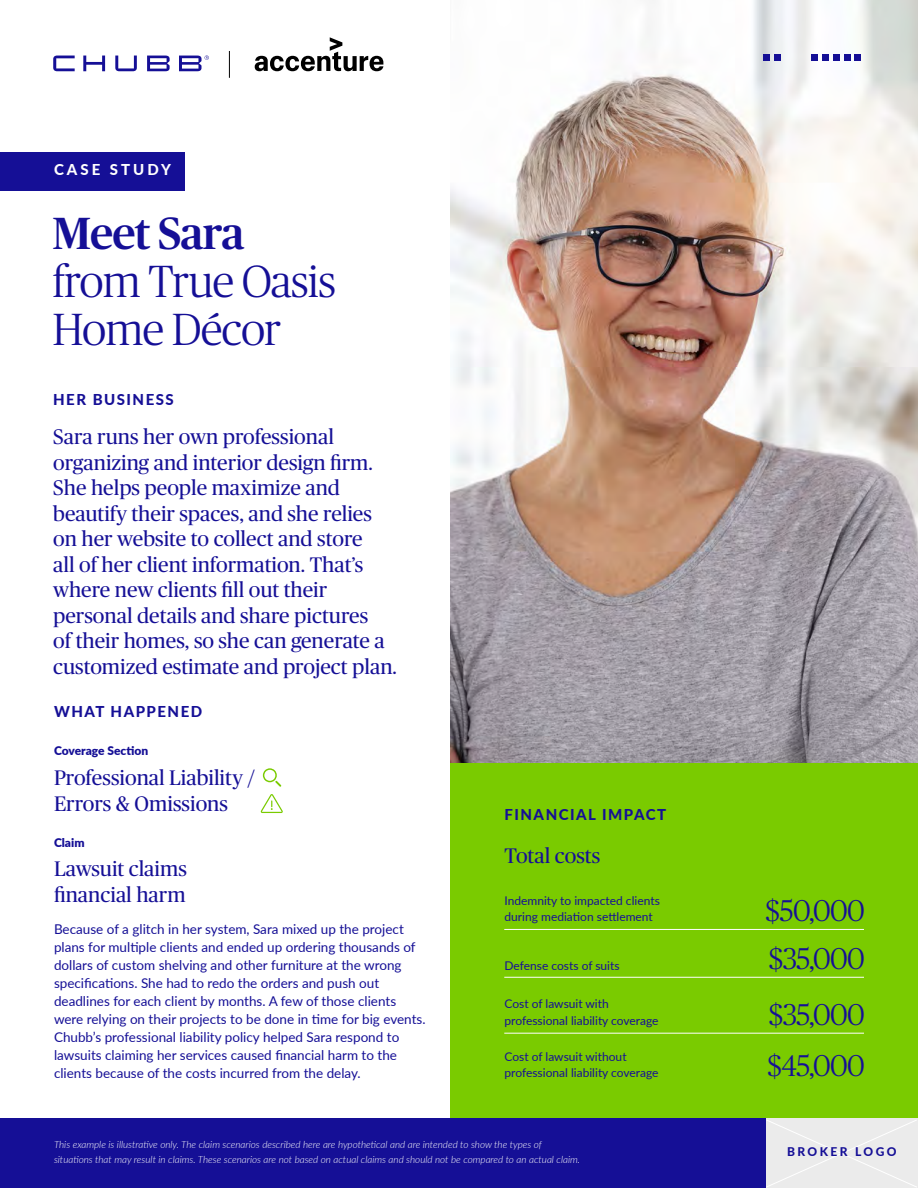
<style>
.page{position:relative;width:918px;height:1188px;background:#fff}
.page>*{position:absolute;margin:0;border:0;box-sizing:border-box;transform-origin:0 0}
.t1{font:300 45px/48px "Chubb Publico";letter-spacing:-.02em;color:#150f96}
.t2{font:500 45px "Chubb Publico";letter-spacing:-.02em;color:#150f96}
.t3{font:300 30px/50.7px "Chubb Publico";letter-spacing:-.02em;color:#150f96}
.t4{font:21px/25.5px "Chubb Publico";color:#150f96}
.t5{font:800 15px "Lato";letter-spacing:.1em;color:#150f96}
.t6{font:800 15px "Lato";letter-spacing:.2em;color:#fff}
.t7{font:13.5px/18px "Lato";color:#150f96}
.t8{font:12px/16.5px "Lato";color:#150f96}
.t9{font:900 12px "Lato";color:#150f96}
.t10{font:800 12px "Lato";letter-spacing:.2em;color:#150f96}
.t11{font:italic 300 9.9px/15px "Lato";color:#fff}
</style>
<div class="page">
<div style="left:450px;top:76px;width:468px;height:1100px;background:#7acb00"></div>
<img style="left:450px;top:0;width:468px;height:763px">
<svg style="left:812px;top:54px;width:49px;height:6px"></svg>
<svg style="left:763px;top:54px;width:17px;height:6px"></svg>
<hr style="left:504px;top:929px;width:360px;height:1px;background:#fff">
<hr style="left:504px;top:977px;width:360px;height:1px;background:#fff">
<hr style="left:504px;top:1033px;width:360px;height:1px;background:#fff">
<svg style="left:263px;top:768px;width:18px;height:19px"></svg>
<svg style="left:261px;top:794px;width:22px;height:19px"></svg>
<div style="left:0;top:1119px;width:918px;height:69px;background:#150f96"></div>
<div style="left:766px;top:1119px;width:152px;height:69px;background:#ebebeb"></div>
<div style="left:0;top:152px;width:185px;height:38px;background:#150f96"></div>
<svg style="left:53px;top:55px;width:156px;height:16px"></svg>
<svg style="left:255px;top:37px;width:128px;height:34px"></svg>
<svg style="left:229px;top:51px;width:1px;height:27px"></svg>
<p class="t6" style="left:54px;top:159px;width:118px">CASE STUDY</p>
<h1 class="t2" style="left:52px;top:201px;width:194px">Meet Sara</h1>
<h1 class="t1" style="left:52px;top:254px;width:285px">from True Oasis<br>Home Décor</h1>
<p class="t5" style="left:53px;top:388px;width:122px">HER BUSINESS</p>
<p class="t4" style="left:53px;top:423px;width:345px">Sara runs her own professional organizing and interior design firm.<br>She helps people maximize and beautify their spaces, and she relies on her website to collect and store<br>all of her client information. That’s where new clients fill out their personal details and share pictures<br>of their homes, so she can generate a customized estimate and project plan.</p>
<p class="t5" style="left:54px;top:700px;width:150px">WHAT HAPPENED</p>
<p class="t9" style="left:54px;top:742px;width:96px">Coverage Section</p>
<h3 class="t4" style="left:54px;top:764px;width:203px">Professional Liability /<br>Errors &amp; Omissions</h3>
<p class="t9" style="left:54px;top:833px;width:32px">Claim</p>
<h3 class="t4" style="left:54px;top:855px;width:134px">Lawsuit claims financial harm</h3>
<p class="t7" style="left:54px;top:919px;width:373px">Because of a glitch in her system, Sara mixed up the project plans for multiple clients and ended up ordering thousands of dollars of custom shelving and other furniture at the wrong specifications. She had to redo the orders and push out deadlines for each client by months. A few of those clients were relying on their projects to be done in time for big events.<br>Chubb’s professional liability policy helped Sara respond to lawsuits claiming her services caused financial harm to the clients because of the costs incurred from the delay.</p>
<p class="t5" style="left:505px;top:803px;width:163px">FINANCIAL IMPACT</p>
<h3 class="t4" style="left:505px;top:842px;width:97px">Total costs</h3>
<p class="t8" style="left:505px;top:892px;width:157px">Indemnity to impacted clients during mediation settlement</p>
<p class="t8" style="left:505px;top:956px;width:117px">Defense costs of suits</p>
<p class="t8" style="left:505px;top:995px;width:156px">Cost of lawsuit with professional liability coverage</p>
<p class="t8" style="left:505px;top:1047px;width:156px">Cost of lawsuit without professional liability coverage</p>
<p class="t11" style="left:54px;top:1136px;width:528px">This example is illustrative only. The claim scenarios described here are hypothetical and are intended to show the types of situations that may result in claims. These scenarios are not based on actual claims and should not be compared to an actual claim.</p>
<h2 class="t3" style="left:765px;top:884px;width:101px">$50,000</h2>
<h2 class="t3" style="left:769px;top:931px;width:98px">$35,000</h2>
<h2 class="t3" style="left:768px;top:988px;width:99px">$35,000 $45,000</h2>
<p class="t10" style="left:787px;top:1143px;width:111px">BROKER LOGO</p>
</div>
